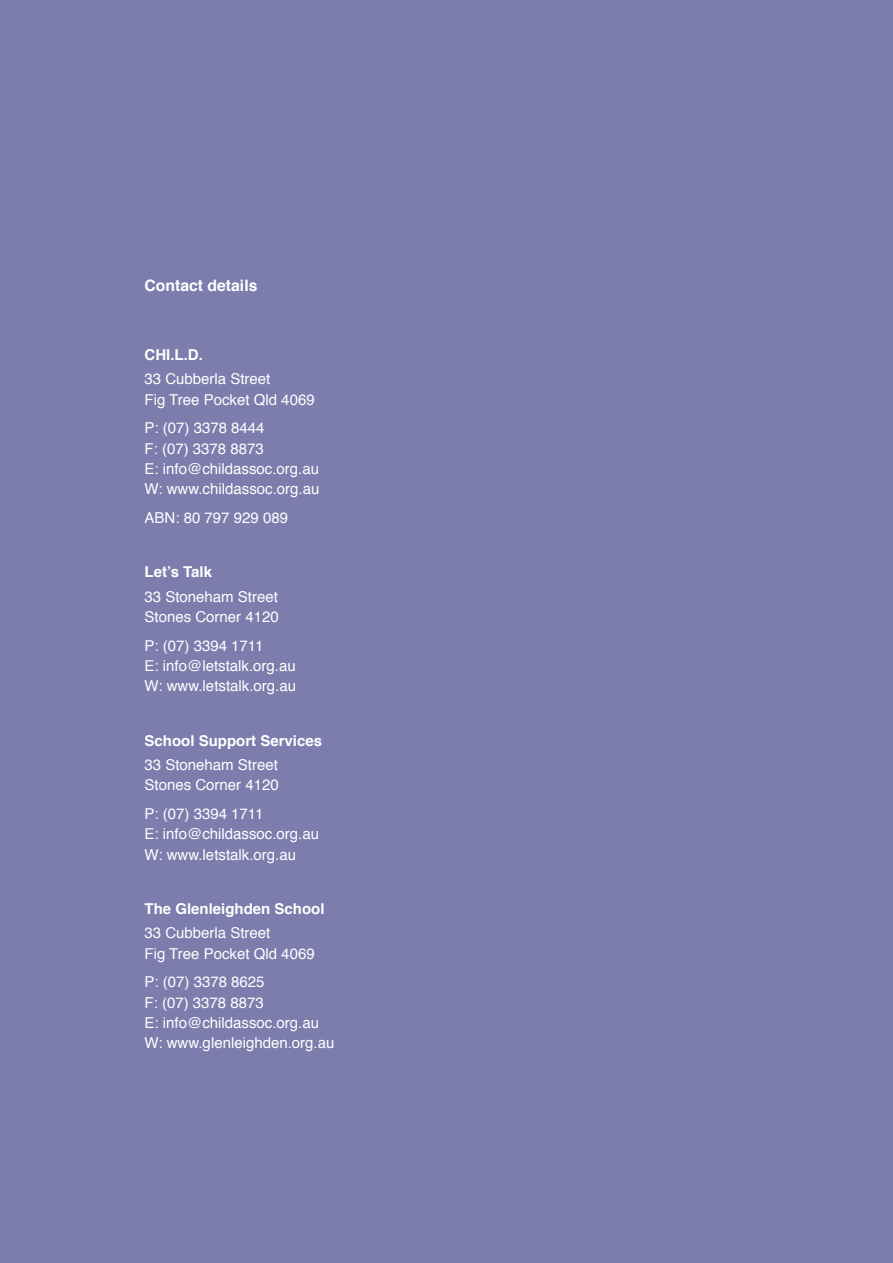
<style>
.page{position:relative;width:893px;height:1263px;background:#7c7cad}
.page>*{position:absolute;margin:0;border:0;box-sizing:border-box;transform-origin:0 0}
.t1{font:700 15.75px "Helvetica";color:#fff}
.t2{font:15px/20.2px "Helvetica";color:#fff}
.t3{font:700 15px "Helvetica";color:#fff}
</style>
<div class="page">
<p class="t1" style="left:145px;top:273px;width:114px">Contact details</p>
<p class="t3" style="left:145px;top:343px;width:60px">CHI.L.D.</p>
<p class="t2" style="left:145px;top:369px;width:172px">33 Cubberla Street<br>Fig Tree Pocket Qld 4069</p>
<p class="t2" style="left:145px;top:418px;width:176px">P: (07) 3378 8444<br>F: (07) 3378 8873<br>E: info@childassoc.org.au<br>W: www.childassoc.org.au</p>
<p class="t2" style="left:145px;top:508px;width:145px">ABN: 80 797 929 089</p>
<p class="t3" style="left:145px;top:560px;width:69px">Let’s Talk</p>
<p class="t2" style="left:145px;top:587px;width:136px">33 Stoneham Street<br>Stones Corner 4120</p>
<p class="t2" style="left:145px;top:636px;width:153px">P: (07) 3394 1711<br>E: info@letstalk.org.au<br>W: www.letstalk.org.au</p>
<p class="t3" style="left:145px;top:728px;width:179px">School Support Services</p>
<p class="t2" style="left:145px;top:755px;width:136px">33 Stoneham Street<br>Stones Corner 4120</p>
<p class="t2" style="left:145px;top:804px;width:176px">P: (07) 3394 1711<br>E: info@childassoc.org.au<br>W: www.letstalk.org.au</p>
<p class="t3" style="left:145px;top:896px;width:182px">The Glenleighden School</p>
<p class="t2" style="left:145px;top:923px;width:172px">33 Cubberla Street<br>Fig Tree Pocket Qld 4069</p>
<p class="t2" style="left:145px;top:972px;width:191px">P: (07) 3378 8625<br>F: (07) 3378 8873<br>E: info@childassoc.org.au<br>W: www.glenleighden.org.au</p>
</div>
